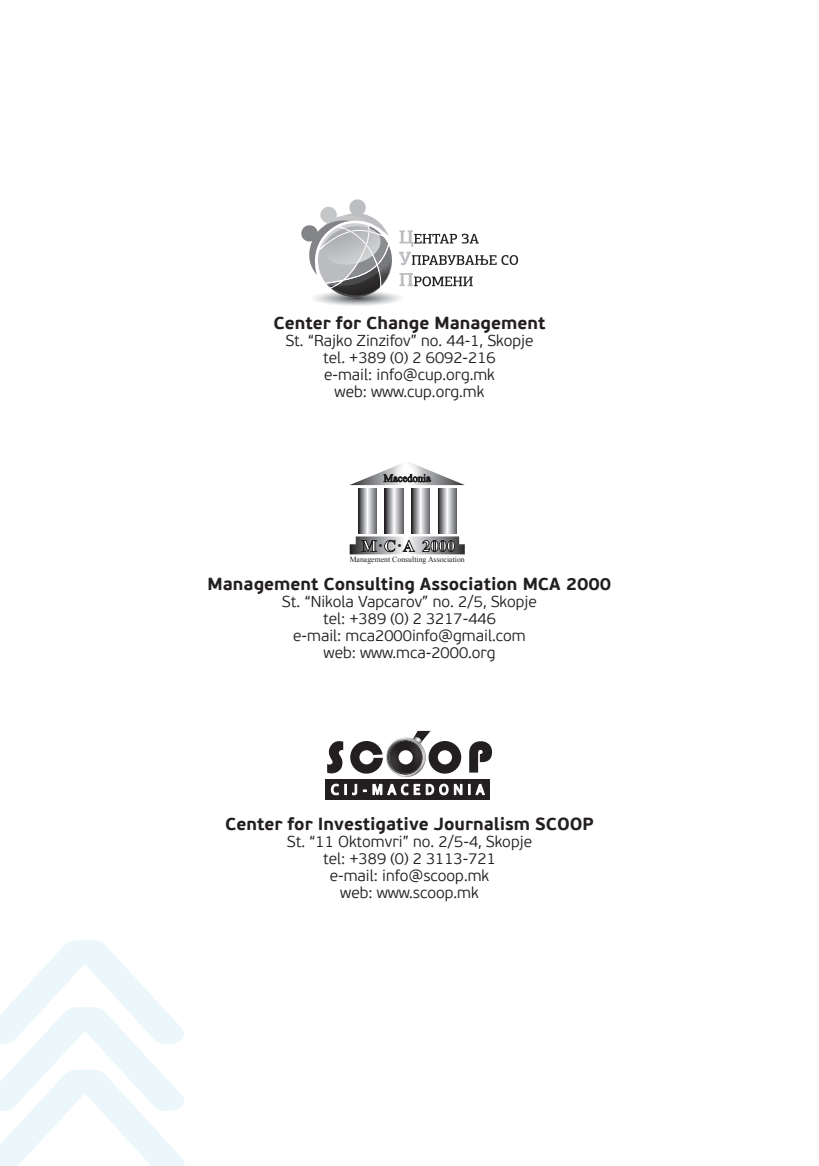
<style>
.page{position:relative;width:819px;height:1166px;background:#fff}
.page>*{position:absolute;margin:0;border:0;box-sizing:border-box;transform-origin:0 0}
.t1{font:700 17.5px "PF Beau Sans Pro";color:#231f20}
.t2{font:700 16.45px "Times New Roman";color:#fff}
.t3{font:300 15.75px/17px "PF Beau Sans Pro";color:#231f20;text-align:center}
.t4{font:7.7px "Times New Roman";color:#231f20}
.s1{font-size:10.5px;color:#231f20}
</style>
<div class="page">
<svg style="left:0;top:940px;width:184px;height:226px"></svg>
<svg style="left:301px;top:199px;width:217px;height:107px"></svg>
<svg style="left:358px;top:489px;width:18px;height:44px"></svg>
<svg style="left:385px;top:489px;width:18px;height:44px"></svg>
<svg style="left:411px;top:489px;width:18px;height:44px"></svg>
<svg style="left:438px;top:489px;width:18px;height:44px"></svg>
<svg style="left:349px;top:536px;width:116px;height:18px;background:#89898b"></svg>
<svg style="left:350px;top:463px;width:115px;height:22px"></svg>
<svg style="left:490px;top:745px;width:2px;height:14px"></svg>
<img style="left:469px;top:741px;width:21px;height:59px">
<img style="left:325px;top:730px;width:144px;height:70px">
<svg style="left:350px;top:731px;width:111px;height:46px"></svg>
<svg style="left:386px;top:737px;width:1px;height:40px"></svg>
<svg style="left:387px;top:737px;width:39px;height:40px"></svg>
<p class="t1" style="left:273px;top:312px;width:273px">Center for Change Management</p>
<p class="t3" style="left:285px;top:332px;width:250px">St. “Rajko Zinzifov” no. 44-1, Skopje tel. +389 (0) 2 6092-216<br>e-mail: info@cup.org.mk<br>web: www.cup.org.mk</p>
<p class="t2" style="left:361px;top:534px;width:95px">M<span class="s1">•</span>C<span class="s1">•</span>A 2000</p>
<p class="t4" style="left:349px;top:554px;width:117px">Management Consulting Association</p>
<p class="t1" style="left:207px;top:573px;width:405px">Management Consulting Association MCA 2000</p>
<p class="t3" style="left:282px;top:593px;width:256px">St. “Nikola Vapcarov” no. 2/5, Skopje tel: +389 (0) 2 3217-446<br>e-mail: mca2000info@gmail.com web: www.mca-2000.org</p>
<p class="t1" style="left:225px;top:813px;width:370px">Center for Investigative Journalism SCOOP</p>
<p class="t3" style="left:287px;top:833px;width:247px">St. “11 Oktomvri” no. 2/5-4, Skopje tel: +389 (0) 2 3113-721<br>e-mail: info@scoop.mk<br>web: www.scoop.mk</p>
</div>
